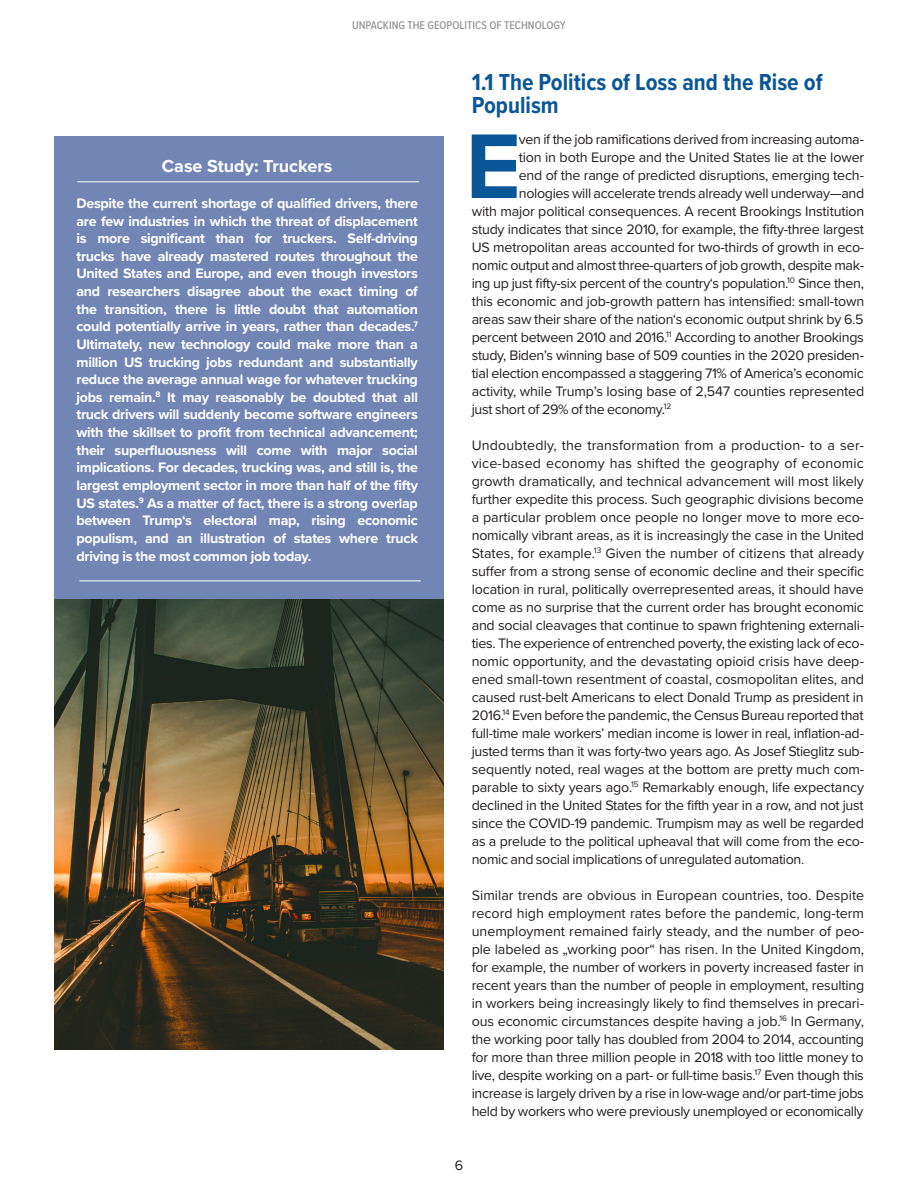
<style>
.page{position:relative;width:918px;height:1188px;background:#fff}
.page>*{position:absolute;margin:0;border:0;box-sizing:border-box;transform-origin:0 0}
.Proxima_Drop_cap{font:700 95.25px "Proxima Nova";color:#0b5696}
.Proxima_subhed{font:700 24px/22.5px "Proxima Nova Cond";color:#0b5696}
.Footnote_text{font:700 18px "Proxima Nova";color:#fff}
.Proxima_MAIN_body_te{font:14.25px/18px "Proxima Nova";letter-spacing:-.025em;color:#231f20;text-align:justify}
.Footnote_text-2{font:700 14.25px/17.7px "Proxima Nova";letter-spacing:-.02em;color:#fff;text-align:justify}
.Proxima_Drop_cap-2{font:14.25px "Proxima Nova";letter-spacing:-.025em;color:#231f20}
.t1{font:500 11.7px "Proxima Nova Cond";color:#8f9194}
</style>
<div class="page">
<div style="left:54px;top:136px;width:390px;height:779px;background:#7286b6"></div>
<img style="left:55px;top:600px;width:389px;height:449px">
<hr style="left:77px;top:181px;width:342px;height:1px;background:#fff">
<hr style="left:79px;top:580px;width:342px;height:1px;background:#fff">
<p class="t1" style="left:352px;top:17px;width:215px">UNPACKING THE GEOPOLITICS OF TECHNOLOGY</p>
<p class="Footnote_text" style="left:162px;top:153px;width:172px">Case Study: Truckers</p>
<p class="Footnote_text-2" style="left:76px;top:194px;width:343px">Despite the current shortage of qualified drivers, there are few industries in which the threat of displacement is more significant than for truckers. Self-driving trucks have already mastered routes throughout the United States and Europe, and even though investors and researchers disagree about the exact timing of the transition, there is little doubt that automation could potentially arrive in years, rather than decades.<sup>7<br></sup>Ultimately, new technology could make more than a million US trucking jobs redundant and substantially reduce the average annual wage for whatever trucking jobs remain.<sup>8</sup> It may reasonably be doubted that all truck drivers will suddenly become software engineers with the skillset to profit from technical advancement; their superfluousness will come with major social implications. For decades, trucking was, and still is, the largest employment sector in more than half of the fifty US states.<sup>9</sup> As a matter of fact, there is a strong overlap between Trump‘s electoral map, rising economic populism, and an illustration of states where truck driving is the most common job today.</p>
<p class="Proxima_subhed" style="left:472px;top:70px;width:352px">1.1 The Politics of Loss and the Rise of<br>Populism</p>
<p class="Proxima_Drop_cap" style="left:465px;top:95px;width:57px">E</p>
<p class="Proxima_Drop_cap-2" style="left:519px;top:129px;width:347px">ven if the job ramifications derived from increasing automa-</p>
<p class="Proxima_Drop_cap-2" style="left:519px;top:147px;width:347px">tion in both Europe and the United States lie at the lower</p>
<p class="Proxima_Drop_cap-2" style="left:519px;top:165px;width:347px">end of the range of predicted disruptions, emerging tech-</p>
<p class="Proxima_Drop_cap-2" style="left:519px;top:183px;width:347px">nologies will accelerate trends already well underway—and</p>
<p class="Proxima_Drop_cap-2" style="left:472px;top:201px;width:394px">with major political consequences. A recent Brookings Institution</p>
<p class="Proxima_Drop_cap-2" style="left:472px;top:219px;width:394px">study indicates that since 2010, for example, the fifty-three largest</p>
<p class="Proxima_Drop_cap-2" style="left:472px;top:237px;width:394px">US metropolitan areas accounted for two-thirds of growth in eco-</p>
<p class="Proxima_Drop_cap-2" style="left:472px;top:255px;width:394px">nomic output and almost three-quarters of job growth, despite mak-</p>
<p class="Proxima_Drop_cap-2" style="left:472px;top:273px;width:394px">ing up just fifty-six percent of the country‘s population.<sup>10</sup> Since then,</p>
<p class="Proxima_Drop_cap-2" style="left:472px;top:291px;width:394px">this economic and job-growth pattern has intensified: small-town</p>
<p class="Proxima_Drop_cap-2" style="left:472px;top:309px;width:393px">areas saw their share of the nation‘s economic output shrink by 6.5</p>
<p class="Proxima_Drop_cap-2" style="left:472px;top:327px;width:394px">percent between 2010 and 2016.<sup>11</sup> According to another Brookings</p>
<p class="Proxima_Drop_cap-2" style="left:472px;top:345px;width:394px">study, Biden’s winning base of 509 counties in the 2020 presiden-</p>
<p class="Proxima_Drop_cap-2" style="left:472px;top:363px;width:393px">tial election encompassed a staggering 71% of America’s economic</p>
<p class="Proxima_Drop_cap-2" style="left:472px;top:381px;width:394px">activity, while Trump’s losing base of 2,547 counties represented</p>
<p class="Proxima_Drop_cap-2" style="left:472px;top:399px;width:201px">just short of 29% of the economy.<sup>12</sup></p>
<p class="Proxima_MAIN_body_te" style="left:472px;top:436px;width:394px">Undoubtedly, the transformation from a production- to a ser&shy;vice-based economy has shifted the geography of economic growth dramatically, and technical advancement will most likely further expedite this process. Such geographic divisions become a particular problem once people no longer move to more eco&shy;nomically vibrant areas, as it is increasingly the case in the United States, for example.<sup>13</sup> Given the number of citizens that already suffer from a strong sense of economic decline and their specific location in rural, politically overrepresented areas, it should have come as no surprise that the current order has brought economic and social cleavages that continue to spawn frightening externali&shy;ties. The experience of entrenched poverty, the existing lack of eco&shy;nomic opportunity, and the devastating opioid crisis have deep&shy;ened small-town resentment of coastal, cosmopolitan elites, and caused rust-belt Americans to elect Donald Trump as president in 2016.<sup>14</sup> Even before the pandemic, the Census Bureau reported that full-time male workers’ median income is lower in real, inflation-ad&shy;justed terms than it was forty-two years ago. As Josef Stieglitz sub&shy;sequently noted, real wages at the bottom are pretty much com&shy;parable to sixty years ago.<sup>15</sup> Remarkably enough, life expectancy declined in the United States for the fifth year in a row, and not just since the COVID-19 pandemic. Trumpism may as well be regarded as a prelude to the political upheaval that will come from the eco&shy;nomic and social implications of unregulated automation.</p>
<p class="Proxima_MAIN_body_te" style="left:472px;top:886px;width:394px">Similar trends are obvious in European countries, too. Despite record high employment rates before the pandemic, long-term unemployment remained fairly steady, and the number of peo&shy;ple labeled as „working poor“ has risen. In the United Kingdom, for example, the number of workers in poverty increased faster in recent years than the number of people in employment, resulting in workers being increasingly likely to find themselves in precari&shy;ous economic circumstances despite having a job.<sup>16</sup> In Germany, the working poor tally has doubled from 2004 to 2014, accounting for more than three million people in 2018 with too little money to live, despite working on a part- or full-time basis.<sup>17</sup> Even though this increase is largely driven by a rise in low-wage and/or part-time jobs held by workers who were previously unemployed or economically</p>
<p class="Proxima_MAIN_body_te" style="left:455px;top:1156px;width:10px">6</p>
</div>
